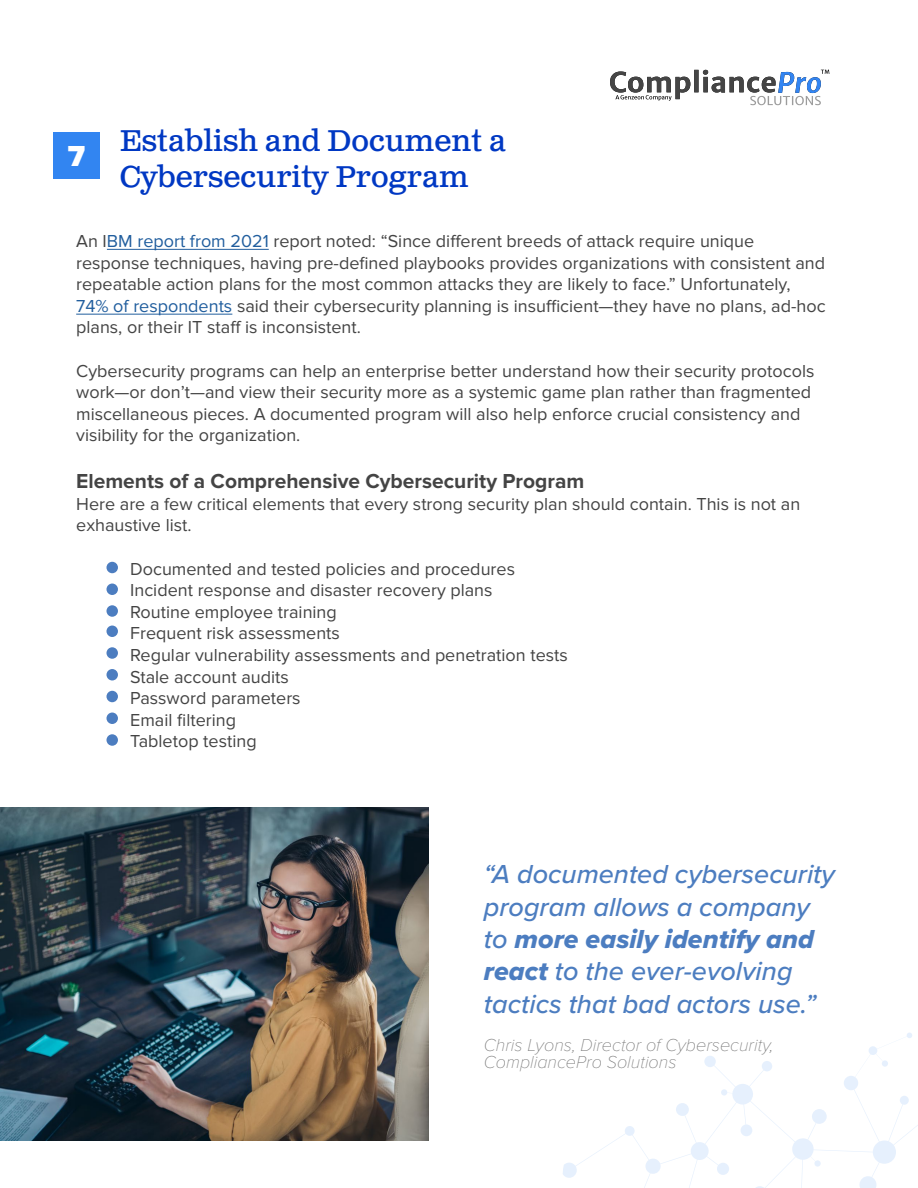
<style>
.page{position:relative;width:918px;height:1188px;background:#fff}
.page>*{position:absolute;margin:0;border:0;box-sizing:border-box;transform-origin:0 0}
.t1{font:30px/36px "Clarendon Text Pro";color:#0038c3}
.t2{font:900 30px "Proxima Nova";color:#fff}
.t3{font:italic 500 27px/32.4px "Proxima Nova";color:#4c7dc0}
.t4{font:27px "Proxima Nova Extrabld It";color:#4c7dc0}
.t5{font:700 21px "Proxima Nova";color:#444}
.t6{font:18px/21.6px "Proxima Nova";color:#444}
.t7{font:italic 100 18px/16.5px "Proxima Nova";color:#767676}
.s1{color:#215e9e}
.s2{font-family:"Proxima Nova";font-weight:500;font-style:italic}
.s3{font-family:"Proxima Nova Extrabld It";font-weight:400;font-style:normal}
</style>
<div class="page">
<svg style="left:563px;top:1032px;width:355px;height:146px"></svg>
<svg style="left:610px;top:70px;width:219px;height:35px"></svg>
<hr style="left:107px;top:249px;width:162px;height:1px;background:#215e9e">
<hr style="left:76px;top:314px;width:156px;height:1px;background:#215e9e">
<div style="left:106px;top:562px;width:12px;height:11px;background:#4c7dc0;border-radius:50%"></div>
<div style="left:106px;top:584px;width:12px;height:11px;background:#4c7dc0;border-radius:50%"></div>
<div style="left:106px;top:605px;width:12px;height:12px;background:#4c7dc0;border-radius:50%"></div>
<div style="left:106px;top:626px;width:12px;height:11px;background:#4c7dc0;border-radius:50%"></div>
<div style="left:106px;top:647px;width:12px;height:12px;background:#4c7dc0;border-radius:50%"></div>
<div style="left:106px;top:669px;width:12px;height:11px;background:#4c7dc0;border-radius:50%"></div>
<div style="left:106px;top:691px;width:12px;height:11px;background:#4c7dc0;border-radius:50%"></div>
<div style="left:106px;top:713px;width:12px;height:11px;background:#4c7dc0;border-radius:50%"></div>
<div style="left:106px;top:734px;width:12px;height:12px;background:#4c7dc0;border-radius:50%"></div>
<img style="left:0;top:808px;width:429px;height:333px">
<div style="left:54px;top:133px;width:46px;height:46px;background:#3285f1"></div>
<h1 class="t2" style="left:68px;top:134px;width:19px">7</h1>
<h1 class="t1" style="left:120px;top:124px;width:388px">Establish and Document a<br>Cybersecurity Program</h1>
<p class="t6" style="left:76px;top:230px;width:751px">An I<span class="s1">BM report from 2021</span> report noted: “Since different breeds of attack require unique response techniques, having pre-defined playbooks provides organizations with consistent and repeatable action plans for the most common attacks they are likely to face.” Unfortunately, <span class="s1">74% of respondents</span> said their cybersecurity planning is insufficient—they have no plans, ad-hoc plans, or their IT staff is inconsistent.</p>
<p class="t6" style="left:76px;top:360px;width:740px">Cybersecurity programs can help an enterprise better understand how their security protocols work—or don’t—and view their security more as a systemic game plan rather than fragmented miscellaneous pieces. A documented program will also help enforce crucial consistency and visibility for the organization.</p>
<p class="t5" style="left:76px;top:469px;width:510px">Elements of a Comprehensive Cybersecurity Program</p>
<p class="t6" style="left:76px;top:493px;width:726px">Here are a few critical elements that every strong security plan should contain. This is not an exhaustive list.</p>
<p class="t6" style="left:130px;top:558px;width:439px">Documented and tested policies and procedures<br>Incident response and disaster recovery plans<br>Routine employee training<br>Frequent risk assessments<br>Regular vulnerability assessments and penetration tests<br>Stale account audits<br>Password parameters<br>Email filtering<br>Tabletop testing</p>
<h2 class="t3" style="left:484px;top:857px;width:353px">“A documented cybersecurity program allows a company</h2>
<h2 class="t4" style="left:484px;top:919px;width:332px"><span class="s2">to</span> more easily identify and</h2>
<h2 class="t3" style="left:484px;top:954px;width:334px"><span class="s3">react</span> to the ever-evolving tactics that bad actors use.”</h2>
<p class="t7" style="left:484px;top:1036px;width:291px">Chris Lyons, Director of Cybersecurity,<br>CompliancePro Solutions</p>
</div>
